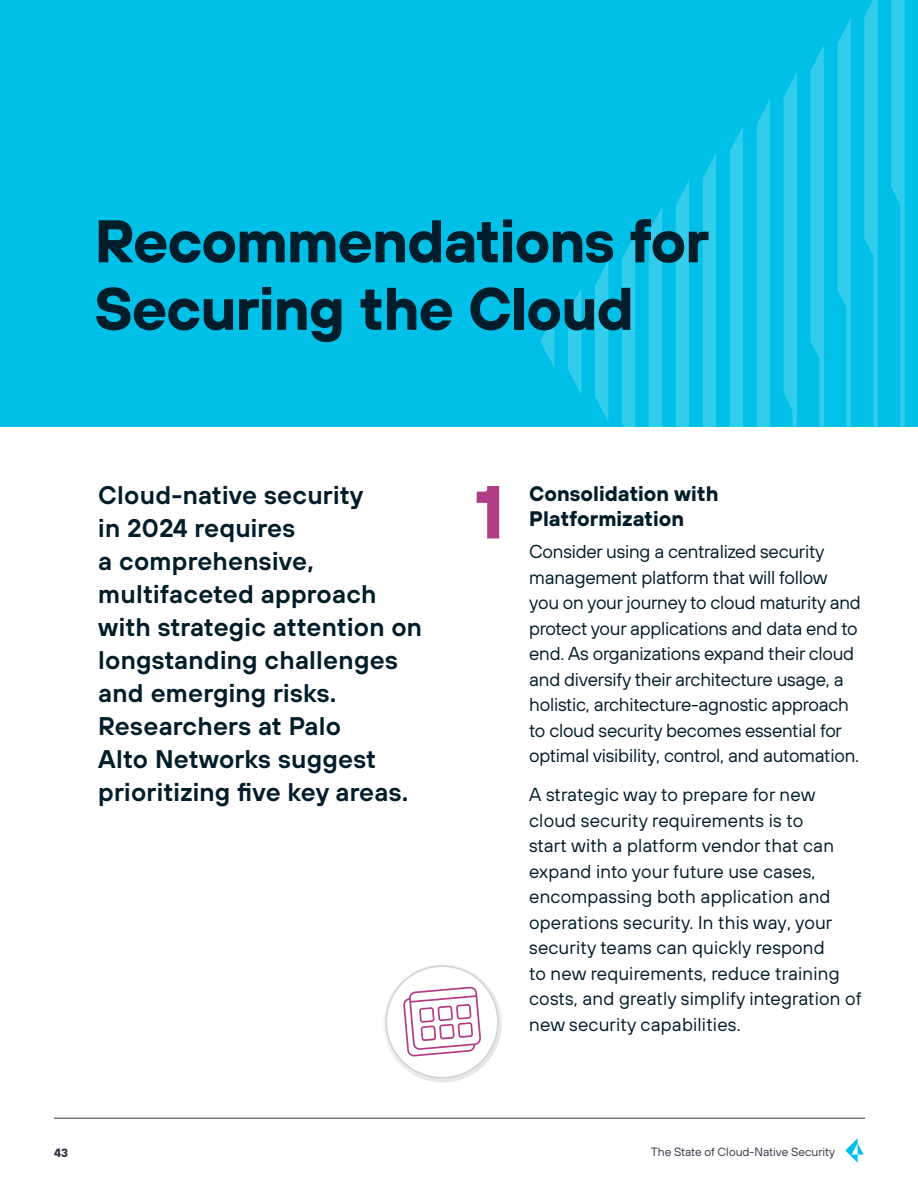
<style>
.page{position:relative;width:918px;height:1188px;background:#fff}
.page>*{position:absolute;margin:0;border:0;box-sizing:border-box;transform-origin:0 0}
.t1{font:700 75px "TT Hoves";color:#b33c86}
.t2{font:700 60px/67.5px "TT Hoves";letter-spacing:-.02em;color:#001d2b}
.t3{font:600 25.5px/33px "TT Hoves";letter-spacing:.01em;color:#001d2b}
.t4{font:700 21px/25.5px "TT Hoves";color:#001d2b}
.t5{font:18.75px/25.5px "TT Hoves";letter-spacing:-.01em;color:#001d2b}
.t6{font:18.75px/25.5px "TT Hoves";letter-spacing:.01em;color:#001d2b}
.t7{font:12px "TT Hoves";color:#333745}
.t8{font:700 12px "TT Hoves";color:#333745}
</style>
<div class="page">
<svg style="left:845px;top:1138px;width:19px;height:25px"></svg>
<hr style="left:54px;top:1118px;width:811px;height:1px;background:#333745">
<div style="left:0;top:0;width:918px;height:427px;background:#00c0e8"></div>
<svg style="left:541px;top:0;width:364px;height:427px"></svg>
<svg style="left:384px;top:965px;width:118px;height:118px"></svg>
<h2 class="t2" style="left:94px;top:205px;width:616px">Recommendations for<br>Securing the Cloud</h2>
<h3 class="t3" style="left:98px;top:478px;width:325px">Cloud-native security<br>in 2024 requires<br>a comprehensive, multifaceted approach with strategic attention on longstanding challenges and emerging risks.<br>Researchers at Palo<br>Alto Networks suggest prioritizing five key areas.</h3>
<p class="t8" style="left:54px;top:1144px;width:16px">43</p>
<h1 class="t1" style="left:474px;top:461px;width:31px">1</h1>
<p class="t4" style="left:529px;top:480px;width:191px">Consolidation with<br>Platformization</p>
<p class="t5" style="left:529px;top:539px;width:333px">Consider using a centralized security management platform that will follow you on your journey to cloud maturity and protect your applications and data end to end. As organizations expand their cloud and diversify their architecture usage, a holistic, architecture-agnostic approach to cloud security becomes essential for optimal visibility, control, and automation.</p>
<p class="t6" style="left:529px;top:782px;width:334px">A strategic way to prepare for new cloud security requirements is to<br>start with a platform vendor that can expand into your future use cases, encompassing both application and operations security. In this way, your security teams can quickly respond<br>to new requirements, reduce training costs, and greatly simplify integration of new security capabilities.</p>
<p class="t7" style="left:651px;top:1144px;width:186px">The State of Cloud-Native Security</p>
</div>
